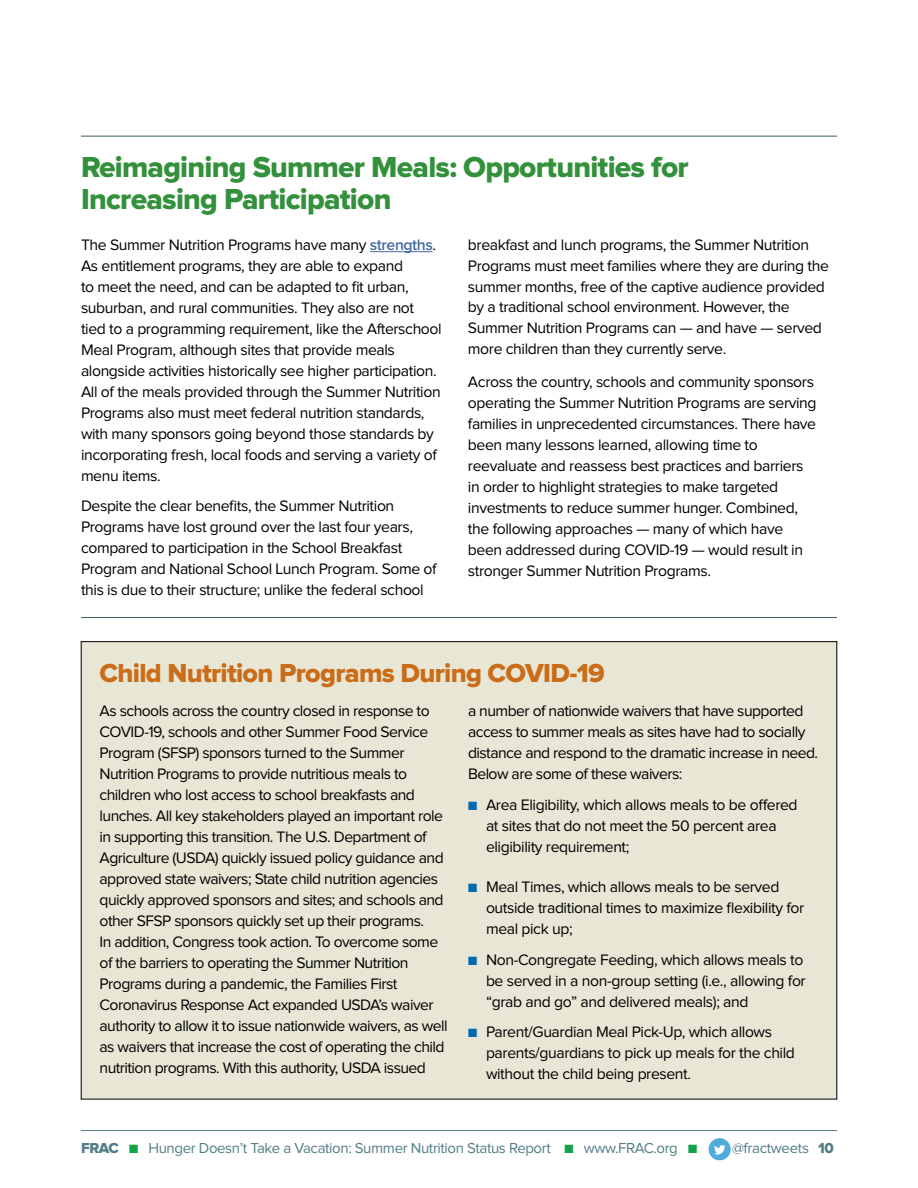
<style>
.page{position:relative;width:918px;height:1188px;background:#fff}
.page>*{position:absolute;margin:0;border:0;box-sizing:border-box;transform-origin:0 0}
.t1{font:30px/31.5px "Proxima Nova Extrabld";letter-spacing:-.025em;color:#33913c}
.t2{font:27px "Proxima Nova Extrabld";letter-spacing:-.025em;color:#ca6c18}
.t3{font:15.75px/21px "Proxima Nova";letter-spacing:-.025em;color:#000}
.t4{font:15px "Proxima Nova";letter-spacing:-.025em;color:#527d86}
.t5{font:15px "Proxima Nova";letter-spacing:-.02em;color:#527c85}
.s1{font-weight:600;color:#446aa3}
.s2{color:#006aad}
.s3{font-family:"Proxima Nova Extrabld";color:#527c85}
.s4{color:#14a24a}
.s5{color:#527c85}
.s6{font-family:"Proxima Nova Extrabld"}
</style>
<div class="page">
<hr style="left:370px;top:251px;width:63px;height:1px;background:#446aa3">
<hr style="left:81px;top:136px;width:756px;height:1px;background:#3b5e65">
<hr style="left:81px;top:1130px;width:756px;height:1px;background:#527c85">
<div style="left:708px;top:1138px;width:23px;height:23px;background:#4eabdb;border:1px solid #fff;border-radius:50%"></div>
<svg style="left:714px;top:1145px;width:11px;height:10px"></svg>
<div style="left:81px;top:642px;width:756px;height:457px;background:#e8e6d4"></div>
<hr style="left:81px;top:617px;width:756px;height:1px;background:#3b5e65">
<h1 class="t1" style="left:81px;top:153px;width:609px">Reimagining Summer Meals: Opportunities for<br>Increasing Participation</h1>
<p class="t3" style="left:81px;top:235px;width:362px">The Summer Nutrition Programs have many <span class="s1">strengths</span>.<br>As entitlement programs, they are able to expand<br>to meet the need, and can be adapted to fit urban, suburban, and rural communities. They also are not tied to a programming requirement, like the Afterschool Meal Program, although sites that provide meals alongside activities historically see higher participation.<br>All of the meals provided through the Summer Nutrition Programs also must meet federal nutrition standards, with many sponsors going beyond those standards by incorporating fresh, local foods and serving a variety of menu items.</p>
<p class="t3" style="left:81px;top:495px;width:357px">Despite the clear benefits, the Summer Nutrition Programs have lost ground over the last four years, compared to participation in the School Breakfast Program and National School Lunch Program. Some of this is due to their structure; unlike the federal school</p>
<p class="t3" style="left:468px;top:234px;width:362px">breakfast and lunch programs, the Summer Nutrition Programs must meet families where they are during the summer months, free of the captive audience provided by a traditional school environment. However, the Summer Nutrition Programs can — and have — served more children than they currently serve.</p>
<p class="t3" style="left:468px;top:372px;width:350px">Across the country, schools and community sponsors operating the Summer Nutrition Programs are serving families in unprecedented circumstances. There have been many lessons learned, allowing time to reevaluate and reassess best practices and barriers in order to highlight strategies to make targeted investments to reduce summer hunger. Combined, the following approaches — many of which have been addressed during COVID-19 — would result in stronger Summer Nutrition Programs.</p>
<h2 class="t2" style="left:100px;top:661px;width:507px">Child Nutrition Programs During COVID-19</h2>
<p class="t3" style="left:100px;top:701px;width:350px">As schools across the country closed in response to COVID-19, schools and other Summer Food Service Program (SFSP) sponsors turned to the Summer Nutrition Programs to provide nutritious meals to children who lost access to school breakfasts and lunches. All key stakeholders played an important role in supporting this transition. The U.S. Department of Agriculture (USDA) quickly issued policy guidance and approved state waivers; State child nutrition agencies quickly approved sponsors and sites; and schools and other SFSP sponsors quickly set up their programs.<br>In addition, Congress took action. To overcome some of the barriers to operating the Summer Nutrition Programs during a pandemic, the Families First Coronavirus Response Act expanded USDA’s waiver authority to allow it to issue nationwide waivers, as well as waivers that increase the cost of operating the child nutrition programs. With this authority, USDA issued</p>
<p class="t3" style="left:468px;top:701px;width:352px">a number of nationwide waivers that have supported access to summer meals as sites have had to socially distance and respond to the dramatic increase in need.<br>Below are some of these waivers:</p>
<p class="t3" style="left:486px;top:795px;width:313px;text-indent:-18px"><span class="s2">■</span> Area Eligibility, which allows meals to be offered at sites that do not meet the 50 percent area eligibility requirement;</p>
<p class="t3" style="left:486px;top:877px;width:320px;text-indent:-18px"><span class="s2">■</span> Meal Times, which allows meals to be served outside traditional times to maximize flexibility for meal pick up;</p>
<p class="t3" style="left:486px;top:950px;width:321px;text-indent:-18px"><span class="s2">■</span> Non-Congregate Feeding, which allows meals to be served in a non-group setting (i.e., allowing for “grab and go” and delivered meals); and</p>
<p class="t3" style="left:486px;top:1022px;width:311px;text-indent:-18px"><span class="s2">■</span> Parent/Guardian Meal Pick-Up, which allows parents/guardians to pick up meals for the child without the child being present.</p>
<p class="t4" style="left:81px;top:1142px;width:618px"><span class="s3">FRAC</span> <span class="s4">■</span> Hunger Doesn’t Take a Vacation: Summer Nutrition Status Report <span class="s4">■</span> <span class="s5">www.FRAC.org</span> <span class="s4">■</span></p>
<p class="t5" style="left:732px;top:1142px;width:103px">@fractweets <span class="s6">10</span></p>
</div>
